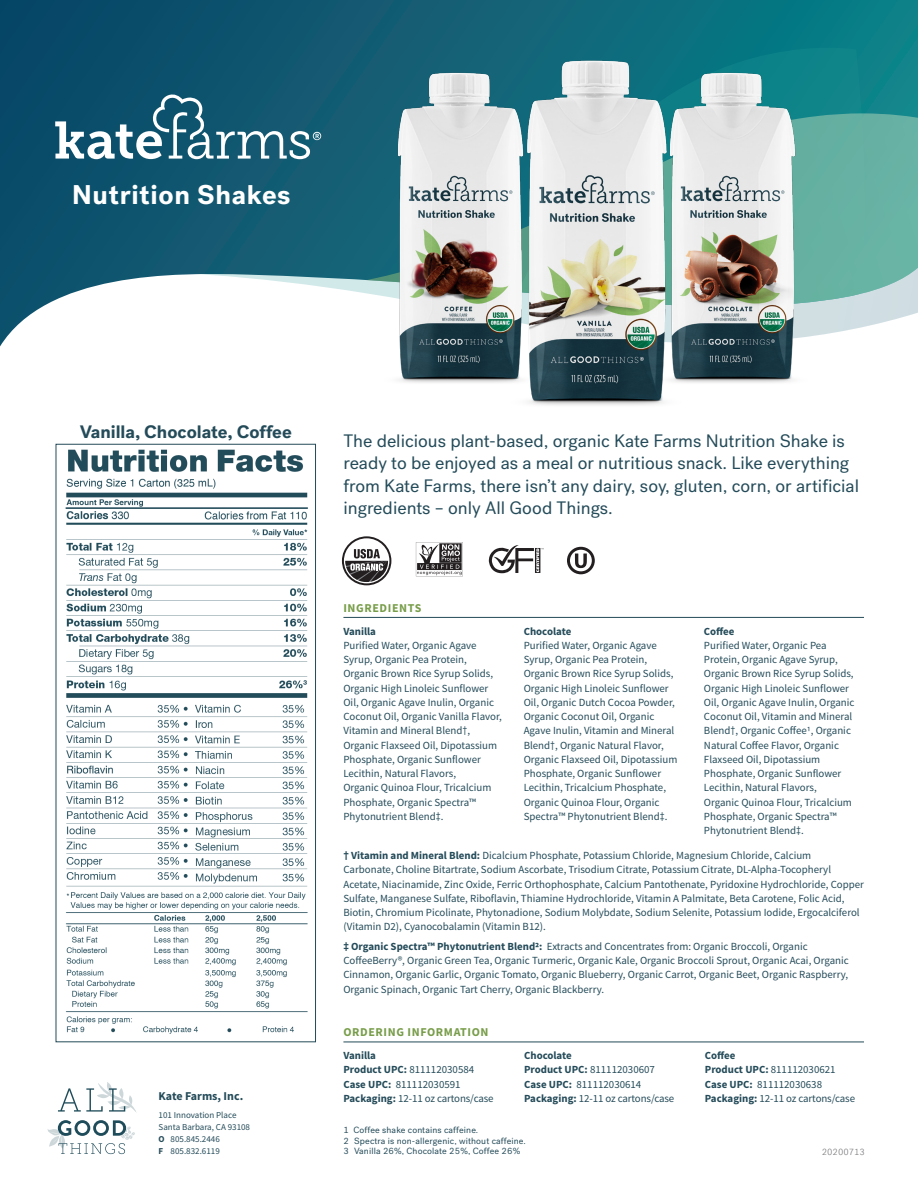
<style>
.page{position:relative;width:918px;height:1188px;background:#fff}
.page>*{position:absolute;margin:0;border:0;box-sizing:border-box;transform-origin:0 0}
.t1{font:700 27px "Post Grotesk";letter-spacing:.025em;color:#fff}
.t2{font:18px/22.5px "Post Grotesk";color:#244b59}
.t3{font:700 18px "Post Grotesk";color:#244b59}
.Specifications_Heade{font:700 12px "Source Sans Pro";letter-spacing:.05em;color:#789d4a}
.t4{font:700 12px "Source Sans Pro";color:#244b59}
.Body_B1{font:10.8px/14.2px "Source Sans Pro";color:#244b59}
.Footnotes{font:9px "Post Grotesk";letter-spacing:.015em;color:#244b59}
.t5{font:9px/12px "Source Sans Pro";color:#244b59}
.Paragraph_Style_1{font:300 9px "Post Grotesk";color:#6c6d70}
.s1{font-weight:700}
</style>
<div class="page">
<img style="left:65px;top:449px;width:243px;height:585px">
<div style="left:56px;top:444px;width:260px;height:598px;border:1px solid #244b59"></div>
<svg style="left:58px;top:1082px;width:79px;height:31px"></svg>
<svg style="left:47px;top:1120px;width:88px;height:34px"></svg>
<hr style="left:343px;top:617px;width:521px;height:1px;background:#244b59">
<hr style="left:343px;top:1042px;width:521px;height:1px;background:#244b59">
<svg style="left:342px;top:536px;width:49px;height:49px"></svg>
<svg style="left:416px;top:542px;width:47px;height:34px"></svg>
<svg style="left:489px;top:545px;width:55px;height:28px"></svg>
<svg style="left:567px;top:547px;width:28px;height:27px"></svg>
<svg style="left:0;top:0;width:918px;height:346px"></svg>
<svg style="left:334px;top:48px;width:531px;height:298px;background:#1a7281"></svg>
<svg style="left:342px;top:113px;width:576px;height:233px;background:#78b2ae"></svg>
<svg style="left:55px;top:93px;width:266px;height:66px"></svg>
<img style="left:496px;top:55px;width:205px;height:350px">
<img style="left:370px;top:67px;width:184px;height:320px">
<img style="left:642px;top:67px;width:184px;height:320px">
<p class="t1" style="left:72px;top:177px;width:220px">Nutrition Shakes</p>
<p class="t3" style="left:80px;top:420px;width:214px">Vanilla, Chocolate, Coffee</p>
<p class="t4" style="left:159px;top:1088px;width:86px">Kate Farms, Inc.</p>
<p class="t5" style="left:159px;top:1109px;width:79px">101 Innovation Place</p>
<p class="t5" style="left:159px;top:1121px;width:93px">Santa Barbara, CA 93108</p>
<p class="t5" style="left:159px;top:1133px;width:63px"><span class="s1">O</span> 805.845.2446<br><span class="s1">F</span> 805.832.6119</p>
<p class="t2" style="left:343px;top:429px;width:517px">The delicious plant-based, organic Kate Farms Nutrition Shake is ready to be enjoyed as a meal or nutritious snack. Like everything from Kate Farms, there isn’t any dairy, soy, gluten, corn, or artificial ingredients – only All Good Things.</p>
<p class="Specifications_Heade" style="left:343px;top:600px;width:80px">INGREDIENTS</p>
<p class="Body_B1" style="left:343px;top:624px;width:160px"><span class="s1">Vanilla<br></span>Purified Water, Organic Agave<br>Syrup, Organic Pea Protein,<br>Organic Brown Rice Syrup Solids,<br>Organic High Linoleic Sunflower<br>Oil, Organic Agave Inulin, Organic<br>Coconut Oil, Organic Vanilla Flavor,<br>Vitamin and Mineral Blend†,<br>Organic Flaxseed Oil, Dipotassium<br>Phosphate, Organic Sunflower<br>Lecithin, Natural Flavors,<br>Organic Quinoa Flour, Tricalcium<br>Phosphate, Organic Spectra™<br>Phytonutrient Blend‡.</p>
<p class="Body_B1" style="left:524px;top:624px;width:155px"><span class="s1">Chocolate<br></span>Purified Water, Organic Agave<br>Syrup, Organic Pea Protein,<br>Organic Brown Rice Syrup Solids,<br>Organic High Linoleic Sunflower<br>Oil, Organic Dutch Cocoa Powder,<br>Organic Coconut Oil, Organic<br>Agave Inulin, Vitamin and Mineral<br>Blend†, Organic Natural Flavor,<br>Organic Flaxseed Oil, Dipotassium<br>Phosphate, Organic Sunflower<br>Lecithin, Tricalcium Phosphate,<br>Organic Quinoa Flour, Organic<br>Spectra™ Phytonutrient Blend‡.</p>
<p class="Body_B1" style="left:704px;top:624px;width:152px"><span class="s1">Coffee<br></span>Purified Water, Organic Pea<br>Protein, Organic Agave Syrup,<br>Organic Brown Rice Syrup Solids,<br>Organic High Linoleic Sunflower<br>Oil, Organic Agave Inulin, Organic<br>Coconut Oil, Vitamin and Mineral<br>Blend†, Organic Coffee1, Organic<br>Natural Coffee Flavor, Organic<br>Flaxseed Oil, Dipotassium<br>Phosphate, Organic Sunflower<br>Lecithin, Natural Flavors,<br>Organic Quinoa Flour, Tricalcium<br>Phosphate, Organic Spectra™<br>Phytonutrient Blend‡.</p>
<p class="Body_B1" style="left:343px;top:848px;width:522px"><span class="s1">† Vitamin and Mineral Blend:</span> Dicalcium Phosphate, Potassium Chloride, Magnesium Chloride, Calcium Carbonate, Choline Bitartrate, Sodium Ascorbate, Trisodium Citrate, Potassium Citrate, DL-Alpha-Tocopheryl Acetate, Niacinamide, Zinc Oxide, Ferric Orthophosphate, Calcium Pantothenate, Pyridoxine Hydrochloride, Copper Sulfate, Manganese Sulfate, Riboflavin, Thiamine Hydrochloride, Vitamin A Palmitate, Beta Carotene, Folic Acid, Biotin, Chromium Picolinate, Phytonadione, Sodium Molybdate, Sodium Selenite, Potassium Iodide, Ergocalciferol (Vitamin D2), Cyanocobalamin (Vitamin B12).</p>
<p class="Body_B1" style="left:343px;top:939px;width:507px"><span class="s1">‡ Organic Spectra™ Phytonutrient Blend2:</span> Extracts and Concentrates from: Organic Broccoli, Organic CoffeeBerry®, Organic Green Tea, Organic Turmeric, Organic Kale, Organic Broccoli Sprout, Organic Acai, Organic Cinnamon, Organic Garlic, Organic Tomato, Organic Blueberry, Organic Carrot, Organic Beet, Organic Raspberry, Organic Spinach, Organic Tart Cherry, Organic Blackberry.</p>
<p class="Specifications_Heade" style="left:343px;top:1024px;width:147px">ORDERING INFORMATION</p>
<p class="Body_B1" style="left:343px;top:1048px;width:152px"><span class="s1">Vanilla<br>Product UPC:</span> 811112030584<br><span class="s1">Case UPC:</span> 811112030591<br><span class="s1">Packaging:</span> 12-11 oz cartons/case</p>
<p class="Body_B1" style="left:524px;top:1048px;width:152px"><span class="s1">Chocolate<br>Product UPC:</span> 811112030607<br><span class="s1">Case UPC:</span> 811112030614<br><span class="s1">Packaging:</span> 12-11 oz cartons/case</p>
<p class="Body_B1" style="left:705px;top:1048px;width:152px"><span class="s1">Coffee<br>Product UPC:</span> 811112030621<br><span class="s1">Case UPC:</span> 811112030638<br><span class="s1">Packaging:</span> 12-11 oz cartons/case</p>
<p class="Footnotes" style="left:343px;top:1125px;width:136px">1 Coffee shake contains caffeine.</p>
<p class="Footnotes" style="left:343px;top:1135px;width:184px">2 Spectra is non-allergenic, without caffeine.</p>
<p class="Footnotes" style="left:343px;top:1146px;width:178px">3 Vanilla 26%, Chocolate 25%, Coffee 26%</p>
<p class="Paragraph_Style_1" style="left:822px;top:1146px;width:45px">20200713</p>
</div>
